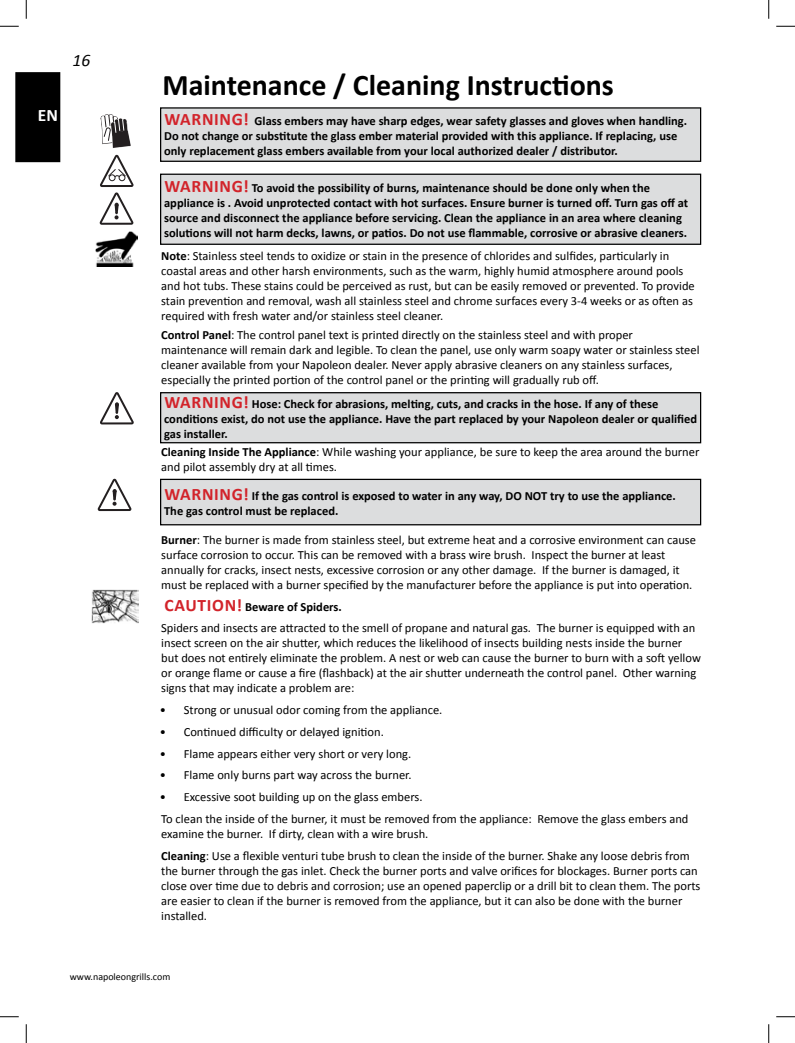
<style>
.page{position:relative;width:795px;height:1043px;background:#fff}
.page>*{position:absolute;margin:0;border:0;box-sizing:border-box;transform-origin:0 0}
.t1{font:700 30px "Calibri";color:#000}
.t2{font:700 17.5px "Calibri";color:#d2232a}
.t3{font:italic 17.5px "Calibri";color:#000}
.t4{font:700 17.5px "Calibri";color:#fff}
.t5{font:12.5px/15px "Calibri";color:#000}
.t6{font:700 12.5px/15px "Calibri";color:#000}
.t7{font:10px "Calibri";color:#000}
.s1{font-size:17.5px;color:#d2232a}
.s2{font-weight:700}
.s3{font-weight:700;font-size:17.5px;color:#d2232a}
</style>
<div class="page">
<div style="left:16px;top:73px;width:44px;height:88px;background:#000"></div>
<div style="left:15px;top:72px;width:45px;height:90px;border:1px solid #000"></div>
<div style="left:161px;top:108px;width:540px;height:53px;background:#dcddde"></div>
<div style="left:160px;top:107px;width:541px;height:55px;border:1px solid #000"></div>
<div style="left:161px;top:174px;width:540px;height:70px;background:#dcddde"></div>
<div style="left:160px;top:174px;width:541px;height:71px;border:1px solid #000"></div>
<img style="left:95px;top:231px;width:43px;height:36px">
<img style="left:91px;top:589px;width:47px;height:34px">
<div style="left:161px;top:393px;width:540px;height:50px;background:#dcddde"></div>
<div style="left:160px;top:392px;width:541px;height:51px;border:1px solid #000"></div>
<svg style="left:100px;top:392px;width:34px;height:32px"></svg>
<div style="left:161px;top:479px;width:540px;height:46px;background:#dcddde"></div>
<div style="left:160px;top:479px;width:541px;height:46px;border:1px solid #000"></div>
<svg style="left:98px;top:479px;width:34px;height:32px"></svg>
<svg style="left:100px;top:155px;width:34px;height:70px"></svg>
<svg style="left:101px;top:114px;width:30px;height:34px"></svg>
<svg style="left:0;top:25px;width:19px;height:2px"></svg>
<svg style="left:776px;top:25px;width:19px;height:2px"></svg>
<svg style="left:0;top:1016px;width:19px;height:1px"></svg>
<svg style="left:776px;top:1016px;width:19px;height:1px"></svg>
<svg style="left:25px;top:0;width:2px;height:19px"></svg>
<svg style="left:25px;top:1024px;width:2px;height:18px"></svg>
<svg style="left:768px;top:0;width:2px;height:19px"></svg>
<svg style="left:768px;top:1024px;width:2px;height:18px"></svg>
<h2 class="t3" style="left:72px;top:48px;width:19px">16</h2>
<h1 class="t1" style="left:162px;top:65px;width:453px">Maintenance / Cleaning Instructions</h1>
<h2 class="t4" style="left:38px;top:104px;width:22px">EN</h2>
<p class="t6" style="left:164px;top:113px;width:525px"><span class="s1">WARNING!</span> Glass embers may have sharp edges, wear safety glasses and gloves when handling.<br>Do not change or substitute the glass ember material provided with this appliance. If replacing, use only replacement glass embers available from your local authorized dealer / distributor.</p>
<h2 class="t2" style="left:164px;top:175px;width:27px">Warning</h2>
<p class="t6" style="left:164px;top:180px;width:526px;text-indent:79px"><span class="s1">!</span> To avoid the possibility of burns, maintenance should be done only when the appliance is . Avoid unprotected contact with hot surfaces. Ensure burner is turned off. Turn gas off at source and disconnect the appliance before servicing. Clean the appliance in an area where cleaning solutions will not harm decks, lawns, or patios. Do not use flammable, corrosive or abrasive cleaners.</p>
<p class="t5" style="left:161px;top:248px;width:535px"><span class="s2">Note</span>: Stainless steel tends to oxidize or stain in the presence of chlorides and sulfides, particularly in coastal areas and other harsh environments, such as the warm, highly humid atmosphere around pools and hot tubs. These stains could be perceived as rust, but can be easily removed or prevented. To provide stain prevention and removal, wash all stainless steel and chrome surfaces every 3-4 weeks or as often as required with fresh water and/or stainless steel cleaner.</p>
<p class="t5" style="left:161px;top:328px;width:540px"><span class="s2">Control Panel</span>: The control panel text is printed directly on the stainless steel and with proper maintenance will remain dark and legible. To clean the panel, use only warm soapy water or stainless steel cleaner available from your Napoleon dealer. Never apply abrasive cleaners on any stainless surfaces, especially the printed portion of the control panel or the printing will gradually rub off.</p>
<p class="t6" style="left:164px;top:396px;width:535px"><span class="s1">WARNING!</span> Hose: Check for abrasions, melting, cuts, and cracks in the hose. If any of these conditions exist, do not use the appliance. Have the part replaced by your Napoleon dealer or qualified gas installer.</p>
<p class="t5" style="left:161px;top:445px;width:540px"><span class="s2">Cleaning Inside The Appliance</span>: While washing your appliance, be sure to keep the area around the burner and pilot assembly dry at all times.</p>
<p class="t6" style="left:164px;top:488px;width:513px"><span class="s1">WARNING!</span> If the gas control is exposed to water in any way, DO NOT try to use the appliance.<br>The gas control must be replaced.</p>
<p class="t5" style="left:161px;top:532px;width:536px"><span class="s2">Burner</span>: The burner is made from stainless steel, but extreme heat and a corrosive environment can cause surface corrosion to occur. This can be removed with a brass wire brush. Inspect the burner at least annually for cracks, insect nests, excessive corrosion or any other damage. If the burner is damaged, it must be replaced with a burner specified by the manufacturer before the appliance is put into operation.</p>
<p class="t5" style="left:161px;top:595px;width:536px;line-height:21.8px"><span class="s3">CAUTION!</span> <span class="s2">Beware of Spiders.<br></span>Spiders and insects are attracted to the smell of propane and natural gas. The burner is equipped with an</p>
<p class="t5" style="left:161px;top:635px;width:541px">insect screen on the air shutter, which reduces the likelihood of insects building nests inside the burner but does not entirely eliminate the problem. A nest or web can cause the burner to burn with a soft yellow or orange flame or cause a fire (flashback) at the air shutter underneath the control panel. Other warning signs that may indicate a problem are:</p>
<p class="t5" style="left:160px;top:702px;width:284px">• Strong or unusual odor coming from the appliance.</p>
<p class="t5" style="left:160px;top:724px;width:225px">• Continued difficulty or delayed ignition.</p>
<p class="t5" style="left:160px;top:746px;width:253px">• Flame appears either very short or very long.</p>
<p class="t5" style="left:160px;top:767px;width:253px">• Flame only burns part way across the burner.</p>
<p class="t5" style="left:160px;top:786px;width:530px;line-height:21.8px">• Excessive soot building up on the glass embers.<br>To clean the inside of the burner, it must be removed from the appliance: Remove the glass embers and</p>
<p class="t5" style="left:161px;top:823px;width:530px;line-height:21.8px">examine the burner. If dirty, clean with a wire brush.<br><span class="s2">Cleaning</span>: Use a flexible venturi tube brush to clean the inside of the burner. Shake any loose debris from</p>
<p class="t5" style="left:161px;top:863px;width:541px">the burner through the gas inlet. Check the burner ports and valve orifices for blockages. Burner ports can close over time due to debris and corrosion; use an opened paperclip or a drill bit to clean them. The ports are easier to clean if the burner is removed from the appliance, but it can also be done with the burner installed.</p>
<p class="t7" style="left:70px;top:970px;width:102px">www.napoleongrills.com</p>
</div>
